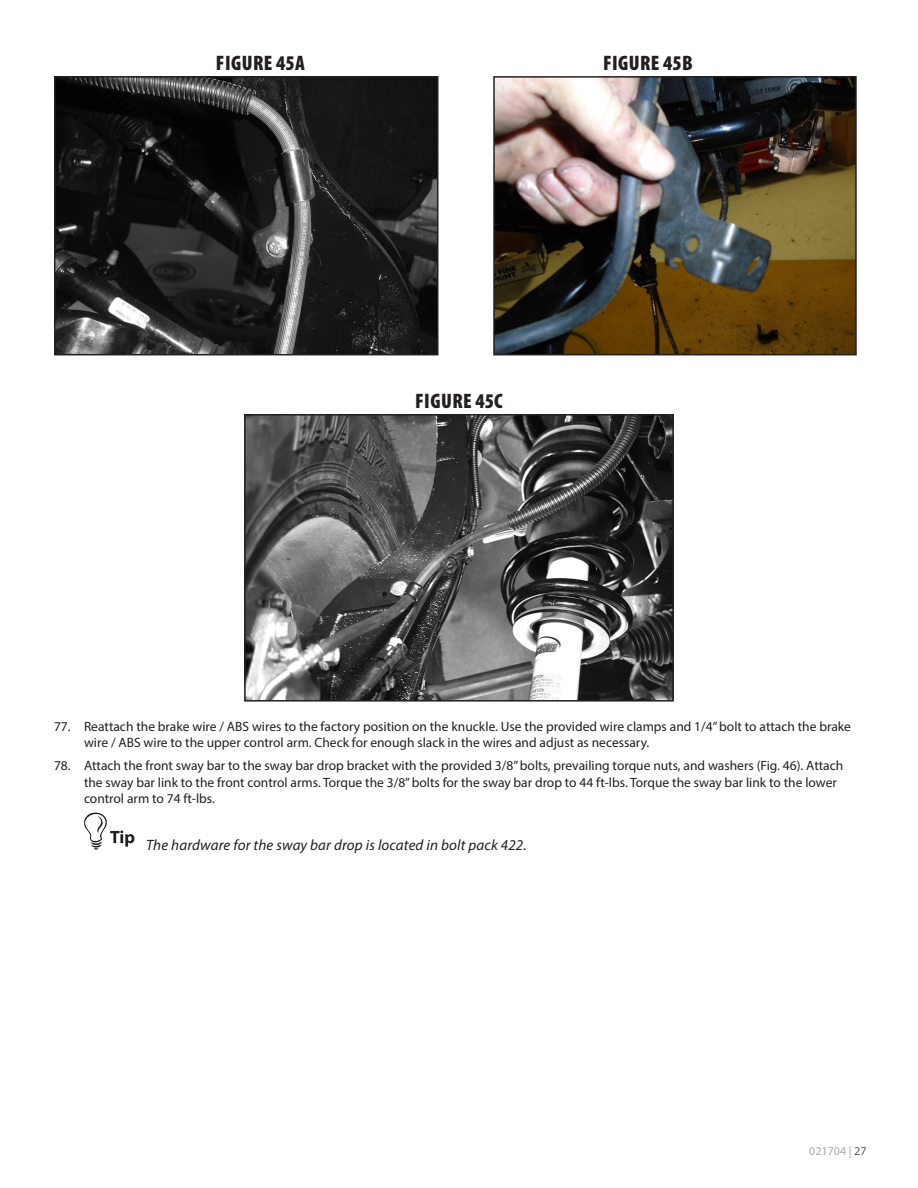
<style>
.page{position:relative;width:918px;height:1188px;background:#fff}
.page>*{position:absolute;margin:0;border:0;box-sizing:border-box;transform-origin:0 0}
.Photo-Caption{font:900 condensed 21px "Myriad Pro";letter-spacing:.02em;color:#231f20}
.Special__-_Note{font:italic 15px "Myriad Pro";letter-spacing:.01em;color:#231f20}
.t1{font:13.5px/16.2px "Myriad Pro";color:#231f20}
.t2{font:12px "Myriad Pro";color:#a8a9ad}
.s1{color:#57585a}
</style>
<div class="page">
<img style="left:57px;top:79px;width:378px;height:273px">
<div style="left:54px;top:76px;width:384px;height:279px;border:2px solid #231f20"></div>
<img style="left:496px;top:79px;width:358px;height:273px">
<div style="left:493px;top:76px;width:364px;height:279px;border:2px solid #231f20"></div>
<img style="left:247px;top:417px;width:424px;height:282px">
<div style="left:244px;top:414px;width:430px;height:288px;border:2px solid #231f20"></div>
<svg style="left:84px;top:812px;width:50px;height:38px"></svg>
<p class="Photo-Caption" style="left:216px;top:49px;width:90px">FIGURE 45A</p>
<p class="Photo-Caption" style="left:603px;top:49px;width:91px">FIGURE 45B</p>
<p class="Photo-Caption" style="left:415px;top:387px;width:89px">FIGURE 45C</p>
<p class="t1" style="left:84px;top:718px;width:769px;text-indent:-30px">77. Reattach the brake wire / ABS wires to the factory position on the knuckle. Use the provided wire clamps and 1/4” bolt to attach the brake wire / ABS wire to the upper control arm. Check for enough slack in the wires and adjust as necessary.</p>
<p class="t1" style="left:84px;top:758px;width:761px;text-indent:-30px">78. Attach the front sway bar to the sway bar drop bracket with the provided 3/8” bolts, prevailing torque nuts, and washers (Fig. 46). Attach the sway bar link to the front control arms. Torque the 3/8” bolts for the sway bar drop to 44 ft-lbs. Torque the sway bar link to the lower control arm to 74 ft-lbs.</p>
<p class="Special__-_Note" style="left:146px;top:835px;width:382px">The hardware for the sway bar drop is located in bolt pack 422.</p>
<p class="t2" style="left:809px;top:1143px;width:59px">021704 | <span class="s1">27</span></p>
</div>
